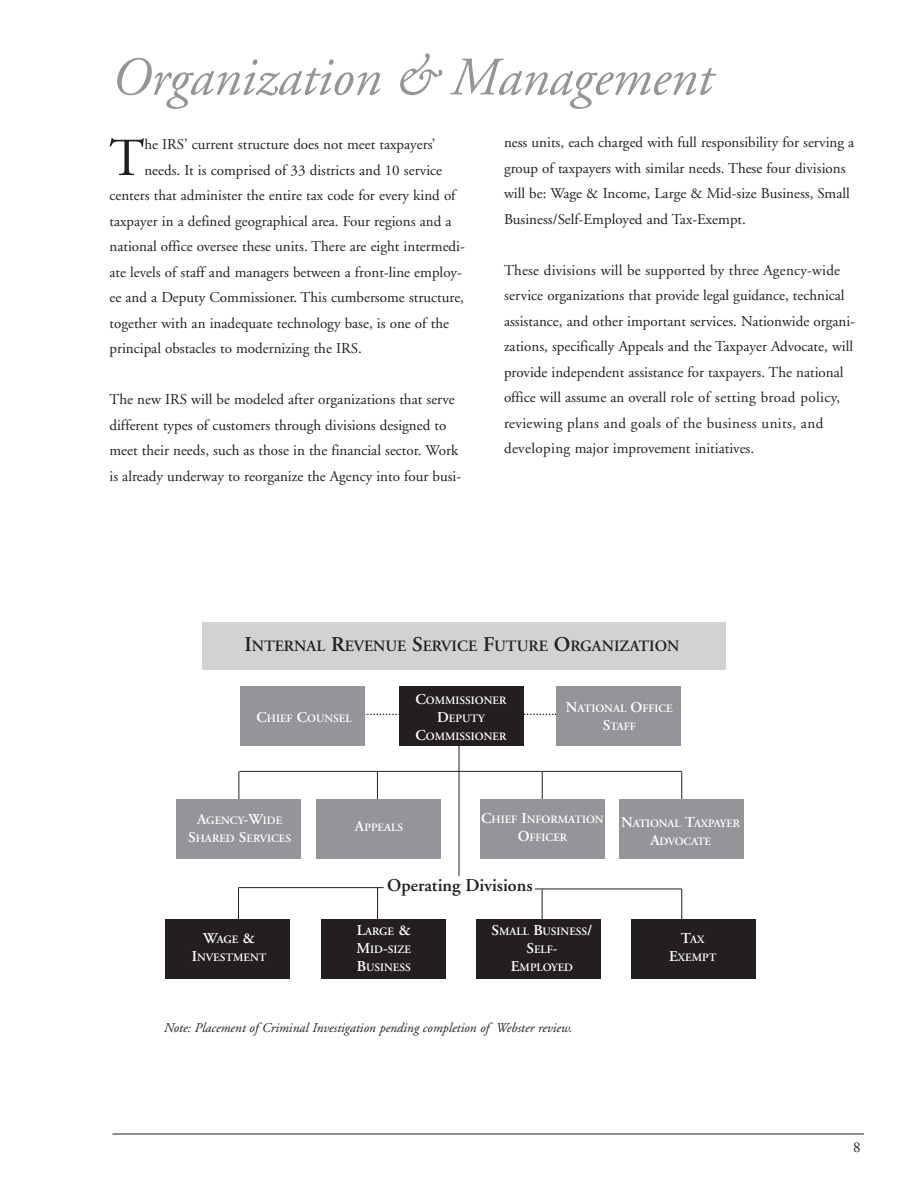
<style>
.page{position:relative;width:918px;height:1188px;background:#fff}
.page>*{position:absolute;margin:0;border:0;box-sizing:border-box;transform-origin:0 0}
.t1{font:italic 54px "Adobe Garamond";color:#939598}
.t2{font:53.4px "Adobe Garamond";color:#231f20}
.t3{font:600 18px "Adobe Garamond";color:#231f20}
.t4{font:600 15.75px "Adobe Garamond";color:#231f20}
.t5{font:15px/25.5px "Adobe Garamond";color:#231f20}
.t6{font:italic 13.5px "Adobe Garamond";color:#231f20}
.t7{font:600 11.25px/18px "Adobe Garamond";color:#fff;text-align:center}
.s1{font-size:21px}
.s2{font-size:15px}
</style>
<div class="page">
<hr style="left:542px;top:772px;width:1px;height:31px;background:#231f20">
<hr style="left:377px;top:772px;width:1px;height:31px;background:#231f20">
<hr style="left:239px;top:771px;width:1px;height:34px;background:#231f20">
<hr style="left:681px;top:772px;width:1px;height:33px;background:#231f20">
<svg style="left:364px;top:714px;width:192px;height:1px"></svg>
<div style="left:202px;top:622px;width:524px;height:47px;background:#d1d2d4"></div>
<hr style="left:112px;top:1134px;width:752px;height:1px;background:#231f20">
<div style="left:399px;top:687px;width:125px;height:59px;background:#231f20"></div>
<div style="left:240px;top:687px;width:124px;height:59px;background:#939598"></div>
<div style="left:556px;top:687px;width:125px;height:59px;background:#939598"></div>
<div style="left:620px;top:799px;width:124px;height:59px;background:#939598"></div>
<div style="left:481px;top:799px;width:124px;height:59px;background:#939598"></div>
<div style="left:317px;top:799px;width:124px;height:59px;background:#939598"></div>
<div style="left:176px;top:799px;width:124px;height:59px;background:#939598"></div>
<div style="left:632px;top:919px;width:124px;height:60px;background:#231f20"></div>
<div style="left:476px;top:919px;width:125px;height:60px;background:#231f20"></div>
<div style="left:321px;top:919px;width:125px;height:60px;background:#231f20"></div>
<div style="left:165px;top:919px;width:125px;height:60px;background:#231f20"></div>
<hr style="left:459px;top:746px;width:1px;height:136px;background:#231f20">
<hr style="left:240px;top:771px;width:442px;height:1px;background:#231f20">
<hr style="left:238px;top:887px;width:146px;height:1px;background:#231f20">
<hr style="left:529px;top:889px;width:153px;height:1px;background:#231f20">
<hr style="left:238px;top:888px;width:1px;height:33px;background:#231f20">
<hr style="left:682px;top:889px;width:1px;height:32px;background:#231f20">
<hr style="left:542px;top:889px;width:1px;height:31px;background:#231f20">
<hr style="left:377px;top:888px;width:1px;height:31px;background:#231f20">
<div style="left:385px;top:877px;width:150px;height:23px;background:#fff"></div>
<h1 class="t1" style="left:110px;top:56px;width:602px">Organization &amp; Management</h1>
<h2 class="t2" style="left:109px;top:137px;width:37px">T</h2>
<p class="t5" style="left:144px;top:133px;width:293px">he IRS’ current structure does not meet taxpayers’</p>
<p class="t5" style="left:504px;top:131px;width:352px">ness units, each charged with full responsibility for serving a group of taxpayers with similar needs. These four divisions will be: Wage &amp; Income, Large &amp; Mid-size Business, Small Business/Self-Employed and Tax-Exempt.</p>
<p class="t5" style="left:504px;top:259px;width:353px">These divisions will be supported by three Agency-wide service organizations that provide legal guidance, technical assistance, and other important services. Nationwide organi&shy;zations, specifically Appeals and the Taxpayer Advocate, will provide independent assistance for taxpayers. The national office will assume an overall role of setting broad policy, reviewing plans and goals of the business units, and developing major improvement initiatives.</p>
<p class="t5" style="left:144px;top:159px;width:299px">needs. It is comprised of 33 districts and 10 service</p>
<p class="t5" style="left:110px;top:184px;width:348px">centers that administer the entire tax code for every kind of</p>
<p class="t5" style="left:110px;top:210px;width:344px">taxpayer in a defined geographical area. Four regions and a</p>
<p class="t5" style="left:110px;top:235px;width:357px">national office oversee these units. There are eight intermedi-</p>
<p class="t5" style="left:110px;top:261px;width:354px">ate levels of staff and managers between a front-line employ-</p>
<p class="t5" style="left:110px;top:286px;width:356px">ee and a Deputy Commissioner. This cumbersome structure,</p>
<p class="t5" style="left:110px;top:312px;width:341px">together with an inadequate technology base, is one of the</p>
<p class="t5" style="left:110px;top:337px;width:254px">principal obstacles to modernizing the IRS.</p>
<p class="t5" style="left:110px;top:388px;width:353px">The new IRS will be modeled after organizations that serve different types of customers through divisions designed to meet their needs, such as those in the financial sector. Work is already underway to reorganize the Agency into four busi-</p>
<p class="t4" style="left:244px;top:639px;width:437px"><span class="s1">I</span>NTERNAL <span class="s1">R</span>EVENUE <span class="s1">S</span>ERVICE <span class="s1">F</span>UTURE <span class="s1">O</span>RGANIZATION</p>
<p class="t7" style="left:257px;top:711px;width:97px"><span class="s2">C</span>HIEF <span class="s2">C</span>OUNSEL</p>
<p class="t7" style="left:416px;top:692px;width:92px"><span class="s2">C</span>OMMISSIONER<br><span class="s2">D</span>EPUTY<br><span class="s2">C</span>OMMISSIONER</p>
<p class="t7" style="left:566px;top:700px;width:108px"><span class="s2">N</span>ATIONAL <span class="s2">O</span>FFICE<br><span class="s2">S</span>TAFF</p>
<p class="t7" style="left:188px;top:813px;width:104px"><span class="s2">A</span>GENCY<span class="s2">-W</span>IDE<br><span class="s2">S</span>HARED <span class="s2">S</span>ERVICES</p>
<p class="t7" style="left:355px;top:820px;width:50px"><span class="s2">A</span>PPEALS</p>
<p class="t7" style="left:481px;top:812px;width:124px"><span class="s2">C</span>HIEF <span class="s2">I</span>NFORMATION<br><span class="s2">O</span>FFICER</p>
<p class="t7" style="left:621px;top:816px;width:120px"><span class="s2">N</span>ATIONAL <span class="s2">T</span>AXPAYER<br><span class="s2">A</span>DVOCATE</p>
<p class="t3" style="left:387px;top:878px;width:147px">Operating Divisions</p>
<p class="t7" style="left:356px;top:923px;width:56px;text-align:justify"><span class="s2">L</span>ARGE <span class="s2">&amp; M</span>ID<span class="s2">-</span>SIZE <span class="s2">B</span>USINESS</p>
<p class="t7" style="left:669px;top:931px;width:49px"><span class="s2">T</span>AX<br><span class="s2">E</span>XEMPT</p>
<p class="t7" style="left:192px;top:932px;width:76px"><span class="s2">W</span>AGE <span class="s2">&amp;<br>I</span>NVESTMENT</p>
<p class="t7" style="left:492px;top:923px;width:102px"><span class="s2">S</span>MALL <span class="s2">B</span>USINESS<span class="s2">/<br>S</span>ELF<span class="s2">-<br>E</span>MPLOYED</p>
<p class="t6" style="left:164px;top:1022px;width:410px">Note: Placement of Criminal Investigation pending completion of Webster review.</p>
<p class="t5" style="left:853px;top:1136px;width:9px">8</p>
</div>
